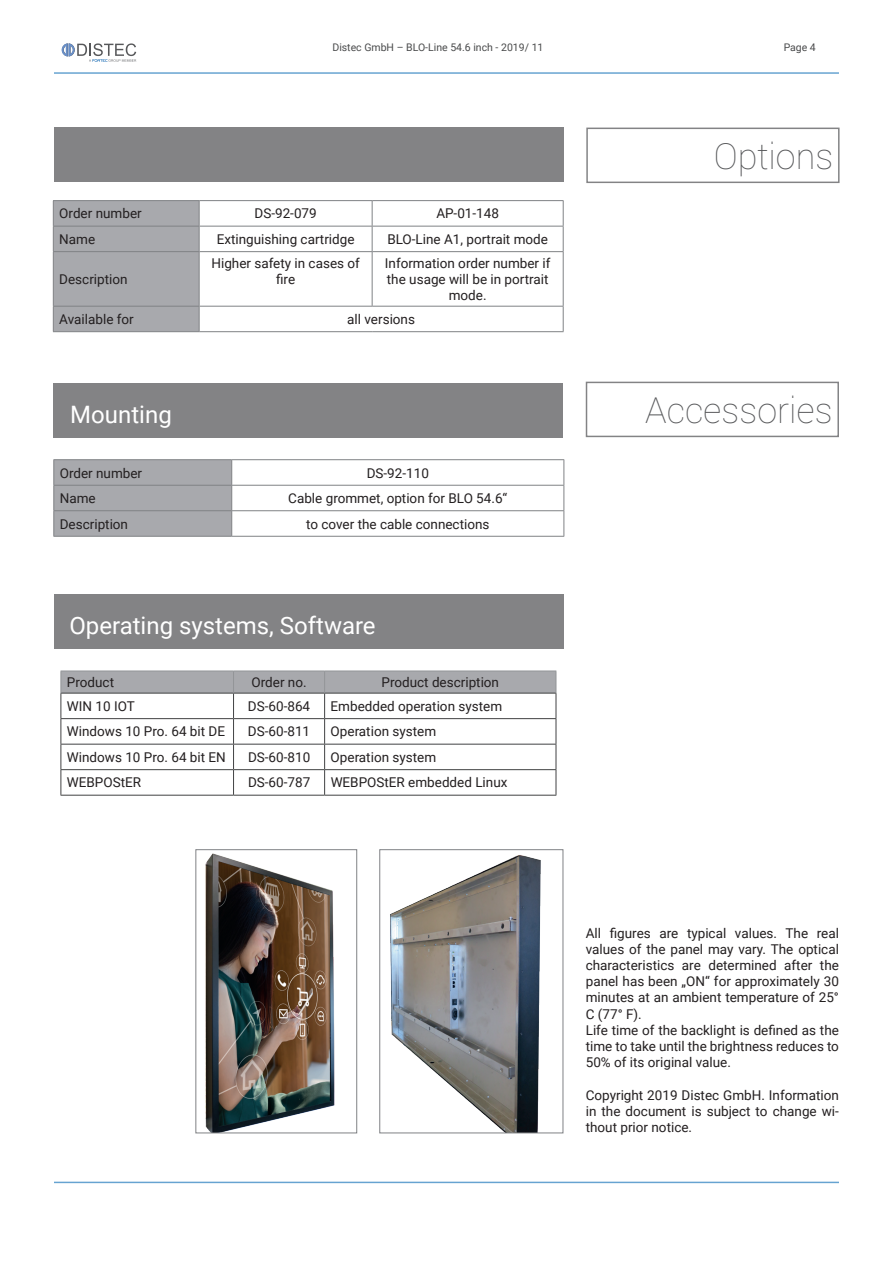
<style>
.page{position:relative;width:893px;height:1263px;background:#fff}
.page>*{position:absolute;margin:0;border:0;box-sizing:border-box;transform-origin:0 0}
.t1{font:100 36px "Roboto";color:#57585a}
.t2{font:24px "Roboto";color:#fff}
.t3{font:13.5px/16.2px "Roboto";color:#231f20;text-align:center}
.t4{font:10.5px "Roboto";color:#494a4b}
</style>
<div class="page">
<hr style="left:54px;top:1182px;width:785px;height:1px;background:#0166b3">
<hr style="left:54px;top:72px;width:785px;height:2px;background:#0166b3">
<svg style="left:62px;top:43px;width:74px;height:19px"></svg>
<hr style="left:61px;top:795px;width:173px;height:1px;background:#414243">
<hr style="left:234px;top:795px;width:91px;height:1px;background:#414243">
<hr style="left:325px;top:795px;width:231px;height:1px;background:#414243">
<svg style="left:61px;top:671px;width:496px;height:124px"></svg>
<div style="left:54px;top:594px;width:509px;height:54px;background:#838385"></div>
<div style="left:586px;top:382px;width:253px;height:55px;border:2px solid #57585a"></div>
<div style="left:54px;top:383px;width:509px;height:54px;background:#838385"></div>
<hr style="left:53px;top:459px;width:179px;height:1px;background:#808285">
<hr style="left:232px;top:459px;width:332px;height:1px;background:#808285">
<hr style="left:232px;top:485px;width:332px;height:1px;background:#808285">
<hr style="left:232px;top:510px;width:332px;height:1px;background:#808285">
<svg style="left:53px;top:460px;width:179px;height:76px"></svg>
<svg style="left:563px;top:460px;width:1px;height:76px"></svg>
<hr style="left:53px;top:536px;width:179px;height:1px;background:#808285">
<hr style="left:232px;top:536px;width:332px;height:1px;background:#808285">
<div style="left:586px;top:128px;width:253px;height:55px;border:2px solid #57585a"></div>
<div style="left:55px;top:128px;width:509px;height:54px;background:#838385"></div>
<hr style="left:53px;top:200px;width:146px;height:1px;background:#808285">
<hr style="left:199px;top:200px;width:173px;height:1px;background:#808285">
<hr style="left:372px;top:200px;width:192px;height:1px;background:#808285">
<hr style="left:199px;top:226px;width:173px;height:1px;background:#808285">
<hr style="left:372px;top:226px;width:192px;height:1px;background:#808285">
<svg style="left:372px;top:201px;width:1px;height:50px"></svg>
<svg style="left:563px;top:201px;width:1px;height:50px"></svg>
<hr style="left:199px;top:251px;width:173px;height:1px;background:#808285">
<hr style="left:372px;top:251px;width:192px;height:1px;background:#808285">
<hr style="left:372px;top:252px;width:1px;height:54px;background:#808285">
<hr style="left:563px;top:252px;width:1px;height:54px;background:#808285">
<hr style="left:199px;top:306px;width:173px;height:1px;background:#808285">
<div style="left:53px;top:201px;width:147px;height:130px;background:#a8a9ad"></div>
<hr style="left:372px;top:306px;width:192px;height:1px;background:#808285">
<svg style="left:563px;top:307px;width:1px;height:24px"></svg>
<hr style="left:53px;top:331px;width:146px;height:1px;background:#808285">
<hr style="left:199px;top:331px;width:173px;height:1px;background:#808285">
<hr style="left:372px;top:331px;width:192px;height:1px;background:#808285">
<img style="left:390px;top:855px;width:151px;height:276px">
<div style="left:379px;top:849px;width:184px;height:284px;border:1px solid #808285"></div>
<img style="left:205px;top:853px;width:130px;height:278px">
<div style="left:196px;top:849px;width:161px;height:284px;border:1px solid #808285"></div>
<p class="t4" style="left:332px;top:40px;width:213px">Distec GmbH – BLO-Line 54.6 inch - 2019/ 11</p>
<p class="t4" style="left:784px;top:40px;width:34px">Page 4</p>
<p class="t3" style="left:59px;top:205px;width:84px">Order number</p>
<p class="t3" style="left:255px;top:205px;width:64px">DS-92-079</p>
<p class="t3" style="left:436px;top:205px;width:64px">AP-01-148</p>
<p class="t3" style="left:59px;top:231px;width:37px">Name</p>
<p class="t3" style="left:217px;top:231px;width:139px">Extinguishing cartridge</p>
<p class="t3" style="left:387px;top:231px;width:162px">BLO-Line A1, portrait mode</p>
<p class="t3" style="left:59px;top:271px;width:70px">Description</p>
<p class="t3" style="left:211px;top:254px;width:150px">Higher safety in cases of fire</p>
<p class="t3" style="left:385px;top:254px;width:167px">Information order number if the usage will be in portrait mode.</p>
<p class="t3" style="left:59px;top:311px;width:76px">Available for</p>
<p class="t3" style="left:347px;top:311px;width:69px">all versions</p>
<h1 class="t1" style="left:714px;top:131px;width:121px">Options</h1>
<h2 class="t2" style="left:70px;top:398px;width:103px">Mounting</h2>
<h1 class="t1" style="left:645px;top:385px;width:189px">Accessories</h1>
<p class="t3" style="left:60px;top:464px;width:84px">Order number</p>
<p class="t3" style="left:367px;top:464px;width:64px">DS-92-110</p>
<p class="t3" style="left:60px;top:490px;width:37px">Name</p>
<p class="t3" style="left:288px;top:490px;width:221px">Cable grommet, option for BLO 54.6“</p>
<p class="t3" style="left:60px;top:515px;width:70px">Description</p>
<p class="t3" style="left:306px;top:515px;width:185px">to cover the cable connections</p>
<h2 class="t2" style="left:69px;top:609px;width:308px">Operating systems, Software</h2>
<p class="t3" style="left:67px;top:674px;width:49px">Product</p>
<p class="t3" style="left:252px;top:674px;width:57px">Order no.</p>
<p class="t3" style="left:381px;top:674px;width:119px">Product description</p>
<p class="t3" style="left:67px;top:697px;width:69px">WIN 10 IOT</p>
<p class="t3" style="left:248px;top:697px;width:64px">DS-60-864</p>
<p class="t3" style="left:331px;top:697px;width:173px">Embedded operation system</p>
<p class="t3" style="left:67px;top:723px;width:160px">Windows 10 Pro. 64 bit DE</p>
<p class="t3" style="left:248px;top:723px;width:64px">DS-60-811</p>
<p class="t3" style="left:331px;top:723px;width:107px">Operation system</p>
<p class="t3" style="left:67px;top:748px;width:160px">Windows 10 Pro. 64 bit EN</p>
<p class="t3" style="left:248px;top:748px;width:64px">DS-60-810</p>
<p class="t3" style="left:331px;top:748px;width:107px">Operation system</p>
<p class="t3" style="left:67px;top:774px;width:76px">WEBPOStER</p>
<p class="t3" style="left:248px;top:774px;width:64px">DS-60-787</p>
<p class="t3" style="left:331px;top:774px;width:178px">WEBPOStER embedded Linux</p>
<p class="t3" style="left:586px;top:924px;width:255px;text-align:left">All figures are typical values. The real values of the panel may vary. The optical characteristics are determined after the panel has been „ON“ for approximately 30 minutes at an ambient temperature of 25° C (77° F).<br>Life time of the backlight is defined as the time to take until the brightness reduces to 50% of its original value.</p>
<p class="t3" style="left:586px;top:1086px;width:255px;text-align:justify">Copyright 2019 Distec GmbH. Information in the document is subject to change wi&shy;thout prior notice.</p>
</div>
